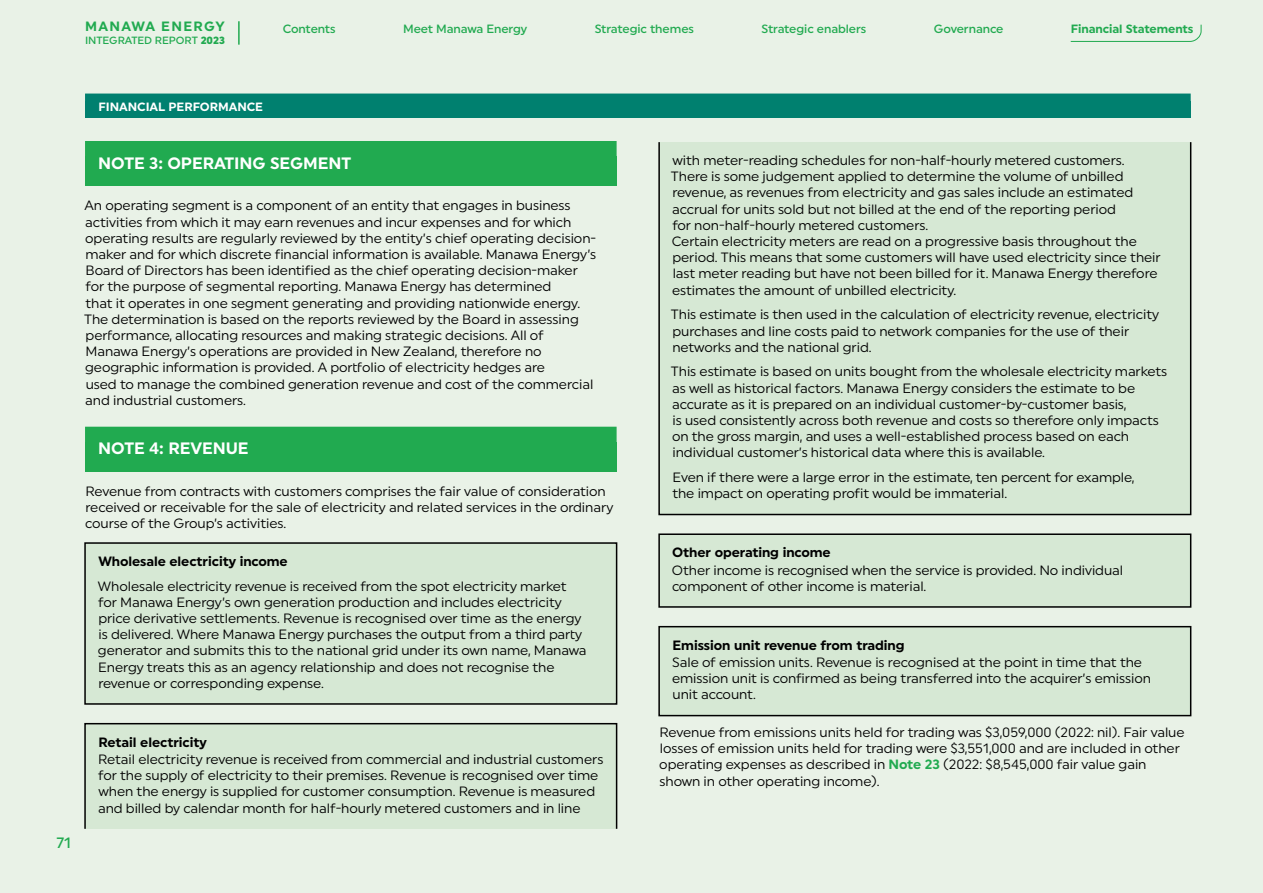
<style>
.page{position:relative;width:1263px;height:893px;background:#e9f2e7}
.page>*{position:absolute;margin:0;border:0;box-sizing:border-box;transform-origin:0 0}
.t1{font:700 16.5px "Uniform";letter-spacing:-.005em;color:#fff}
.t2{font:500 15px "Uniform";color:#21aa50}
.t3{font:13.5px/16.2px "Uniform";letter-spacing:-.005em;color:#000}
.t4{font:700 13.5px "Uniform";letter-spacing:-.005em;color:#000}
.t5{font:700 13.5px "Uniform";letter-spacing:.1em;color:#21aa50}
.t6{font:500 12px "Uniform";letter-spacing:-.005em;color:#21aa50}
.t7{font:700 12px "Uniform";letter-spacing:-.005em;color:#fff}
.t8{font:700 12px "Uniform";letter-spacing:-.005em;color:#21aa50}
.t9{font:500 10.5px "Uniform";letter-spacing:-.005em;color:#21aa50}
.s1{font-weight:900}
.s2{font-weight:700;color:#21aa50}
</style>
<div class="page">
<div style="left:85px;top:102px;width:1106px;height:16px;background:#00806f"></div>
<div style="left:85px;top:94px;width:1106px;height:8px;background:#00806f"></div>
<div style="left:85px;top:156px;width:532px;height:30px;background:#21aa50"></div>
<div style="left:85px;top:141px;width:532px;height:16px;background:#21aa50"></div>
<div style="left:85px;top:442px;width:532px;height:29px;background:#21aa50"></div>
<div style="left:85px;top:427px;width:532px;height:15px;background:#21aa50"></div>
<div style="left:85px;top:543px;width:532px;height:161px;background:#d6e8d4"></div>
<div style="left:84px;top:542px;width:533px;height:163px;border:2px solid #000"></div>
<div style="left:85px;top:724px;width:532px;height:105px;background:#d6e8d4"></div>
<div style="left:84px;top:723px;width:533px;height:106px;border:2px solid #000"></div>
<div style="left:659px;top:142px;width:532px;height:372px;background:#d6e8d4"></div>
<div style="left:658px;top:141px;width:533px;height:374px;border:2px solid #000"></div>
<div style="left:659px;top:534px;width:532px;height:73px;background:#d6e8d4"></div>
<div style="left:658px;top:533px;width:533px;height:75px;border:2px solid #000"></div>
<div style="left:659px;top:627px;width:532px;height:89px;background:#d6e8d4"></div>
<div style="left:658px;top:626px;width:533px;height:90px;border:2px solid #000"></div>
<svg style="left:1070px;top:24px;width:132px;height:18px"></svg>
<hr style="left:238px;top:21px;width:2px;height:24px;background:#21aa50">
<p class="t5" style="left:85px;top:19px;width:141px">MANAWA ENERGY</p>
<p class="t6" style="left:283px;top:22px;width:54px">Contents</p>
<p class="t6" style="left:403px;top:22px;width:126px">Meet Manawa Energy</p>
<p class="t6" style="left:595px;top:22px;width:101px">Strategic themes</p>
<p class="t6" style="left:761px;top:22px;width:106px">Strategic enablers</p>
<p class="t6" style="left:934px;top:22px;width:71px">Governance</p>
<p class="t8" style="left:1071px;top:22px;width:124px">Financial Statements</p>
<p class="t9" style="left:85px;top:34px;width:141px">INTEGRATED REPORT <span class="s1">2023</span></p>
<p class="t7" style="left:99px;top:99px;width:166px">FINANCIAL PERFORMANCE</p>
<p class="t1" style="left:98px;top:153px;width:254px">NOTE 3: OPERATING SEGMENT</p>
<p class="t3" style="left:84px;top:197px;width:514px">An operating segment is a component of an entity that engages in business activities from which it may earn revenues and incur expenses and for which operating results are regularly reviewed by the entity’s chief operating decision&shy;maker and for which discrete financial information is available. Manawa Energy’s Board of Directors has been identified as the chief operating decision-maker for the purpose of segmental reporting. Manawa Energy has determined<br>that it operates in one segment generating and providing nationwide energy.<br>The determination is based on the reports reviewed by the Board in assessing performance, allocating resources and making strategic decisions. All of Manawa Energy’s operations are provided in New Zealand, therefore no geographic information is provided. A portfolio of electricity hedges are<br>used to manage the combined generation revenue and cost of the commercial and industrial customers.</p>
<p class="t1" style="left:98px;top:439px;width:152px">NOTE 4: REVENUE</p>
<p class="t3" style="left:85px;top:483px;width:530px">Revenue from contracts with customers comprises the fair value of consideration received or receivable for the sale of electricity and related services in the ordinary course of the Group’s activities.</p>
<p class="t4" style="left:98px;top:553px;width:191px">Wholesale electricity income</p>
<p class="t3" style="left:98px;top:577px;width:490px">Wholesale electricity revenue is received from the spot electricity market for Manawa Energy’s own generation production and includes electricity price derivative settlements. Revenue is recognised over time as the energy is delivered. Where Manawa Energy purchases the output from a third party generator and submits this to the national grid under its own name, Manawa Energy treats this as an agency relationship and does not recognise the revenue or corresponding expense.</p>
<p class="t2" style="left:56px;top:834px;width:16px">71</p>
<p class="t4" style="left:99px;top:734px;width:110px">Retail electricity</p>
<p class="t3" style="left:98px;top:751px;width:507px">Retail electricity revenue is received from commercial and industrial customers for the supply of electricity to their premises. Revenue is recognised over time when the energy is supplied for customer consumption. Revenue is measured and billed by calendar month for half-hourly metered customers and in line</p>
<p class="t3" style="left:671px;top:152px;width:491px">with meter-reading schedules for non-half-hourly metered customers.<br>There is some judgement applied to determine the volume of unbilled revenue, as revenues from electricity and gas sales include an estimated accrual for units sold but not billed at the end of the reporting period<br>for non-half-hourly metered customers.<br>Certain electricity meters are read on a progressive basis throughout the period. This means that some customers will have used electricity since their last meter reading but have not been billed for it. Manawa Energy therefore estimates the amount of unbilled electricity.</p>
<p class="t3" style="left:671px;top:306px;width:490px">This estimate is then used in the calculation of electricity revenue, electricity purchases and line costs paid to network companies for the use of their networks and the national grid.</p>
<p class="t3" style="left:671px;top:363px;width:498px">This estimate is based on units bought from the wholesale electricity markets as well as historical factors. Manawa Energy considers the estimate to be accurate as it is prepared on an individual customer-by-customer basis,<br>is used consistently across both revenue and costs so therefore only impacts on the gross margin, and uses a well-established process based on each individual customer’s historical data where this is available.</p>
<p class="t3" style="left:672px;top:469px;width:464px">Even if there were a large error in the estimate, ten percent for example, the impact on operating profit would be immaterial.</p>
<p class="t4" style="left:672px;top:544px;width:160px">Other operating income</p>
<p class="t3" style="left:672px;top:562px;width:453px">Other income is recognised when the service is provided. No individual component of other income is material.</p>
<p class="t4" style="left:673px;top:637px;width:233px">Emission unit revenue from trading</p>
<p class="t3" style="left:672px;top:654px;width:481px">Sale of emission units. Revenue is recognised at the point in time that the emission unit is confirmed as being transferred into the acquirer’s emission unit account.</p>
<p class="t3" style="left:659px;top:724px;width:527px">Revenue from emissions units held for trading was $3,059,000 (2022: nil). Fair value losses of emission units held for trading were $3,551,000 and are included in other operating expenses as described in <span class="s2">Note 23</span> (2022: $8,545,000 fair value gain shown in other operating income).</p>
</div>
